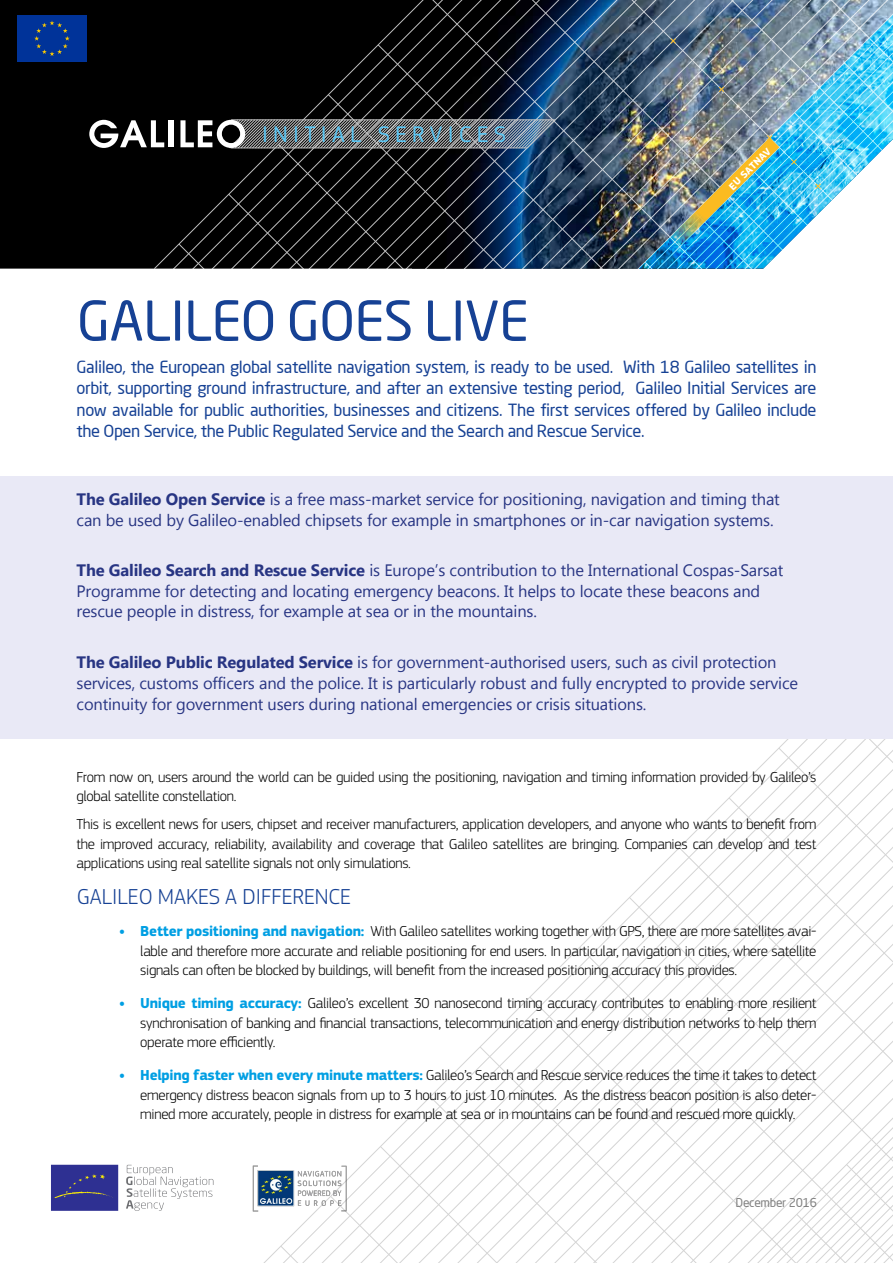
<style>
.page{position:relative;width:893px;height:1263px;background:#fff}
.page>*{position:absolute;margin:0;border:0;box-sizing:border-box;transform-origin:0 0}
.t1{font:54px "Neo Sans Pro";letter-spacing:-.01em;color:#164194}
.t2{font:23.55px "EC Square Sans Pro";letter-spacing:.22em;color:#5bc5f2}
.t3{font:300 22.5px "EC Square Sans Pro";color:#164194}
.t4{font:16.5px/20.7px "Segoe UI";letter-spacing:-.01em;color:#283583}
.t5{font:16.5px/21.6px "Neo Sans Pro";letter-spacing:-.025em;color:#164194;text-align:justify}
.t6{font:300 15px/19.5px "EC Square Sans Pro";letter-spacing:-.02em;color:#000;text-align:justify}
.t7{font:12px "Neo Sans Pro";letter-spacing:-.025em;color:#808080}
.t8{font:700 10.5px "EC Square Sans Pro";color:#fff}
.s1{font-weight:700}
.s2{font-weight:700;color:#009fe3}
</style>
<div class="page">
<div style="left:0;top:0;width:154px;height:269px;background:#000"></div>
<svg style="left:411px;top:739px;width:482px;height:524px"></svg>
<svg style="left:661px;top:821px;width:232px;height:442px"></svg>
<svg style="left:89px;top:120px;width:75px;height:28px"></svg>
<img style="left:179px;top:0;width:714px;height:269px">
<div style="left:0;top:476px;width:893px;height:263px;background:#e9e9f6"></div>
<div style="left:18px;top:16px;width:68px;height:45px;background:#039"></div>
<img style="left:51px;top:1164px;width:163px;height:47px">
<img style="left:252px;top:1165px;width:98px;height:51px">
<h2 class="t2" style="left:262px;top:120px;width:245px">INITIAL SERVICES</h2>
<p class="t8" style="left:726px;top:184px;width:56px;rotate:-45deg">EU SATNAV</p>
<h1 class="t1" style="left:77px;top:288px;width:453px">GALILEO GOES LIVE</h1>
<p class="t5" style="left:77px;top:355px;width:741px">Galileo, the European global satellite navigation system, is ready to be used. With 18 Galileo satellites in orbit, supporting ground infrastructure, and after an extensive testing period, Galileo Initial Services are now available for public authorities, businesses and citizens. The first services offered by Galileo include the Open Service, the Public Regulated Service and the Search and Rescue Service.</p>
<p class="t4" style="left:77px;top:488px;width:705px"><span class="s1">The Galileo Open Service</span> is a free mass-market service for positioning, navigation and timing that can be used by Galileo-enabled chipsets for example in smartphones or in-car navigation systems.</p>
<p class="t4" style="left:77px;top:559px;width:708px"><span class="s1">The Galileo Search and Rescue Service</span> is Europe’s contribution to the International Cospas-Sarsat<br>Programme for detecting and locating emergency beacons. It helps to locate these beacons and rescue people in distress, for example at sea or in the mountains.</p>
<p class="t4" style="left:77px;top:651px;width:723px"><span class="s1">The Galileo Public Regulated Service</span> is for government-authorised users, such as civil protection services, customs officers and the police. It is particularly robust and fully encrypted to provide service continuity for government users during national emergencies or crisis situations.</p>
<p class="t6" style="left:77px;top:767px;width:741px">From now on, users around the world can be guided using the positioning, navigation and timing information provided by Galileo’s global satellite constellation.</p>
<p class="t6" style="left:77px;top:814px;width:741px">This is excellent news for users, chipset and receiver manufacturers, application developers, and anyone who wants to benefit from the improved accuracy, reliability, availability and coverage that Galileo satellites are bringing. Companies can develop and test applications using real satellite signals not only simulations.</p>
<h3 class="t3" style="left:77px;top:883px;width:275px">GALILEO MAKES A DIFFERENCE</h3>
<p class="t6" style="left:140px;top:921px;width:678px;text-indent:-21px"><span class="s2">• Better positioning and navigation:</span> With Galileo satellites working together with GPS, there are more satellites avai&shy;lable and therefore more accurate and reliable positioning for end users. In particular, navigation in cities, where satellite signals can often be blocked by buildings, will benefit from the increased positioning accuracy this provides.</p>
<p class="t6" style="left:140px;top:993px;width:678px;text-indent:-21px"><span class="s2">• Unique timing accuracy:</span> Galileo’s excellent 30 nanosecond timing accuracy contributes to enabling more resilient synchronisation of banking and financial transactions, telecommunication and energy distribution networks to help them operate more efficiently.</p>
<p class="t6" style="left:140px;top:1065px;width:678px;text-indent:-21px"><span class="s2">• Helping faster when every minute matters:</span> Galileo’s Search and Rescue service reduces the time it takes to detect emergency distress beacon signals from up to 3 hours to just 10 minutes. As the distress beacon position is also deter&shy;mined more accurately, people in distress for example at sea or in mountains can be found and rescued more quickly.</p>
<p class="t7" style="left:736px;top:1195px;width:83px">December 2016</p>
</div>
